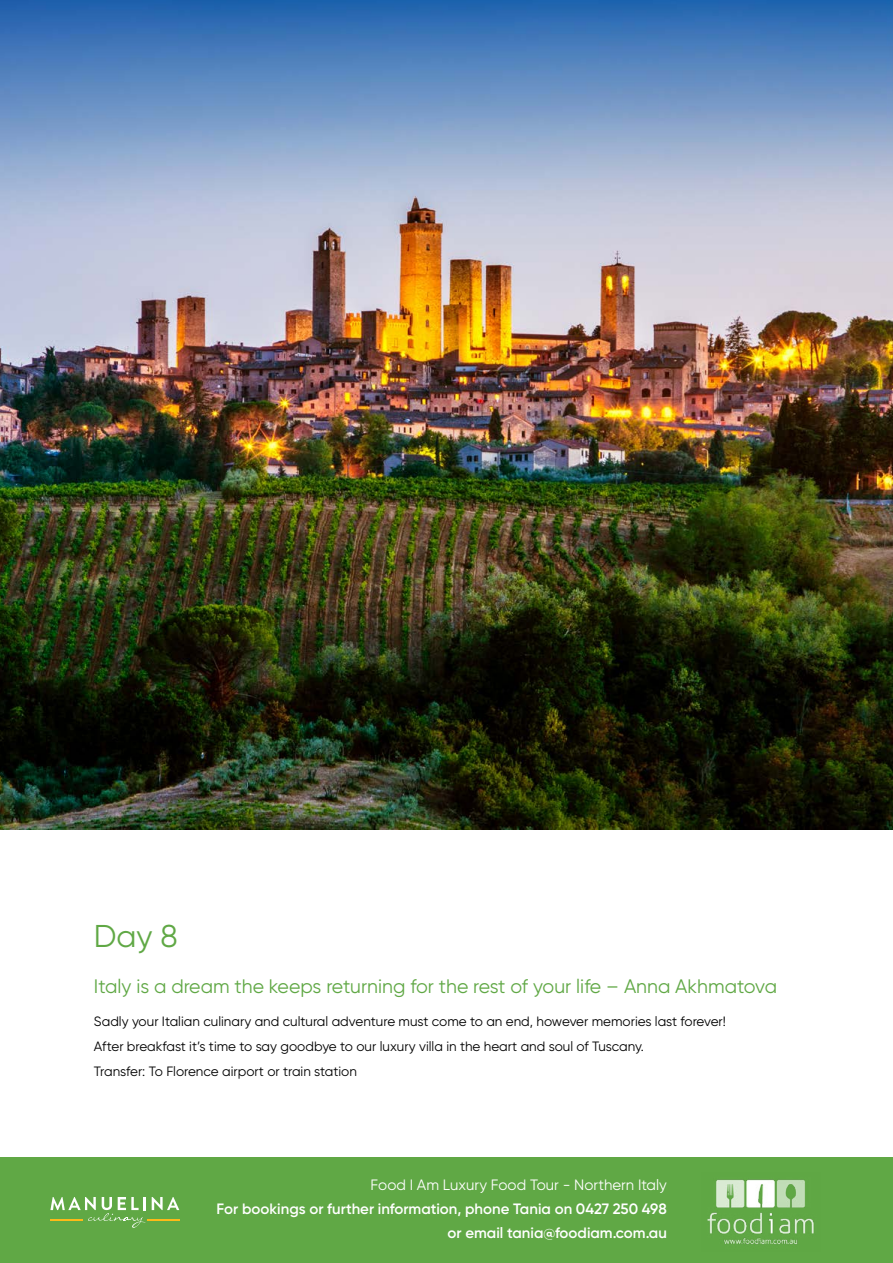
<style>
.page{position:relative;width:893px;height:1263px;background:#fff}
.page>*{position:absolute;margin:0;border:0;box-sizing:border-box;transform-origin:0 0}
.t1{font:31.5px "Gilroy";color:#60a845}
.t2{font:19.5px "Gilroy";color:#60a845}
.t3{font:600 15px/24px "Gilroy";color:#fff;text-align:right}
.t4{font:15px "Gilroy";color:#fff}
.t5{font:13.5px/24.8px "Gilroy";color:#000}
</style>
<div class="page">
<div style="left:0;top:1157px;width:893px;height:106px;background:#60a845"></div>
<img style="left:707px;top:1179px;width:107px;height:65px">
<hr style="left:148px;top:1219px;width:32px;height:1px;background:#feba17">
<svg style="left:50px;top:1197px;width:96px;height:31px"></svg>
<svg style="left:152px;top:1197px;width:27px;height:13px"></svg>
<img style="left:0;top:0;width:893px;height:830px">
<h1 class="t1" style="left:94px;top:917px;width:85px">Day 8</h1>
<h2 class="t2" style="left:94px;top:974px;width:685px">Italy is a dream the keeps returning for the rest of your life – Anna Akhmatova</h2>
<p class="t5" style="left:94px;top:1009px;width:633px">Sadly your Italian culinary and cultural adventure must come to an end, however memories last forever!<br>After breakfast it’s time to say goodbye to our luxury villa in the heart and soul of Tuscany.<br>Transfer: To Florence airport or train station</p>
<p class="t4" style="left:371px;top:1175px;width:298px">Food I Am Luxury Food Tour - Northern Italy</p>
<p class="t3" style="left:217px;top:1196px;width:452px">For bookings or further information, phone Tania on 0427 250 498 or email tania@foodiam.com.au</p>
</div>
